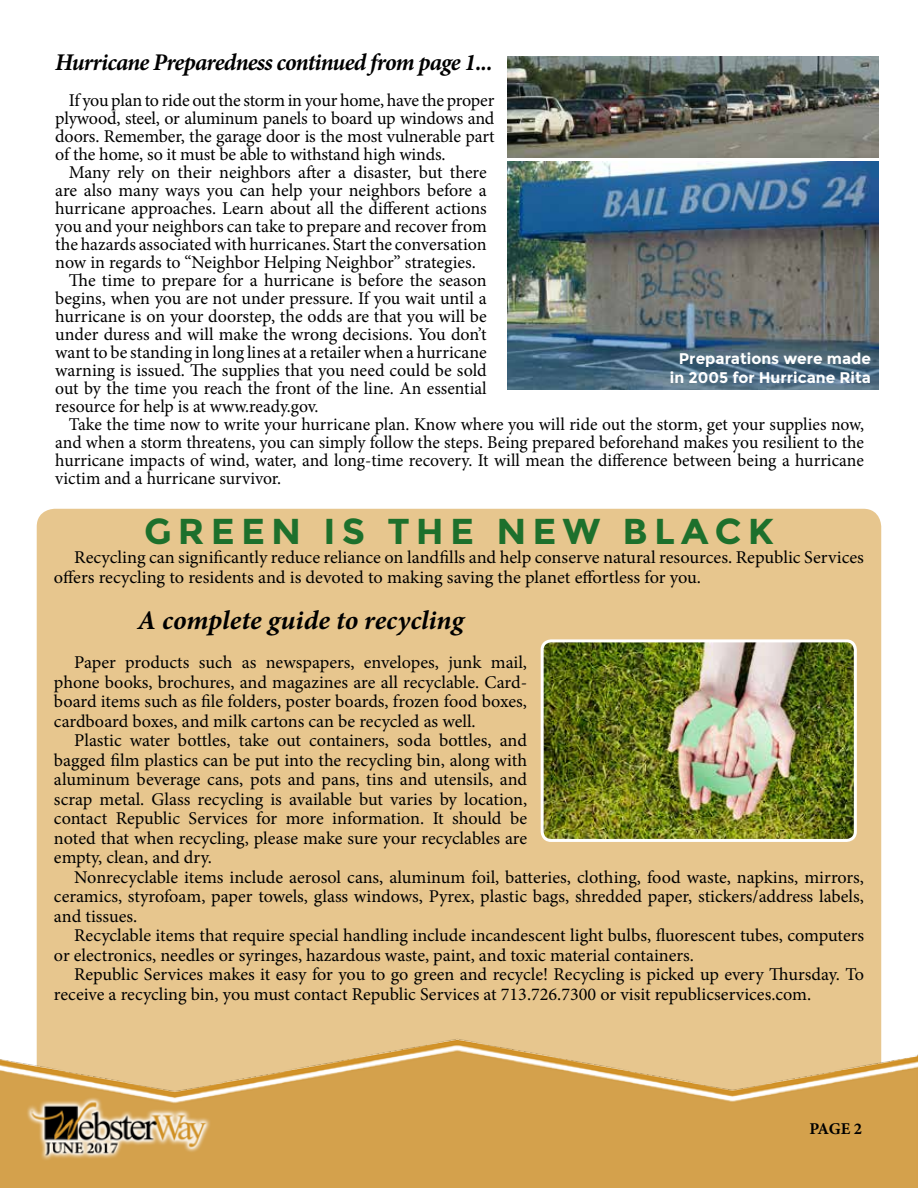
<style>
.page{position:relative;width:918px;height:1188px;background:#fff}
.page>*{position:absolute;margin:0;border:0;box-sizing:border-box;transform-origin:0 0}
.t1{font:700 36px "Montserrat";letter-spacing:.17em;color:#1d702c}
.t2{font:italic 700 27px "Minion Pro";letter-spacing:-.005em;color:#000}
.t3{font:italic 700 24px "Minion Pro";letter-spacing:-.035em;color:#000}
.t4{font:18px/19.5px "Minion Pro";letter-spacing:-.005em;color:#000;text-align:justify}
.t5{font:16.5px "Montserrat";color:#000}
.t6{font:700 16.5px "Minion Pro";color:#000}
.t7{font:700 15.45px/18.6px "Montserrat";color:#fff;text-align:center}
</style>
<div class="page">
<div style="left:37px;top:509px;width:844px;height:652px;background:#e7c68e;border-radius:18px"></div>
<img style="left:0;top:1019px;width:918px;height:169px">
<img style="left:543px;top:643px;width:310px;height:197px">
<div style="left:541px;top:639px;width:316px;height:203px;border:3px solid #fff;border-radius:9px"></div>
<img style="left:508px;top:57px;width:371px;height:101px">
<img style="left:508px;top:161px;width:371px;height:229px">
<h3 class="t3" style="left:55px;top:45px;width:439px">Hurricane Preparedness continued from page 1...</h3>
<p class="t4" style="left:55px;top:91px;width:441px;line-height:18px;text-indent:14px">If you plan to ride out the storm in your home, have the proper plywood, steel, or aluminum panels to board up windows and doors. Remember, the garage door is the most vulnerable part of the home, so it must be able to withstand high winds.</p>
<p class="t4" style="left:69px;top:163px;width:419px">Many rely on their neighbors after a disaster, but there</p>
<p class="t4" style="left:55px;top:181px;width:433px">are also many ways you can help your neighbors before a</p>
<p class="t4" style="left:55px;top:199px;width:433px">hurricane approaches. Learn about all the different actions</p>
<p class="t4" style="left:55px;top:217px;width:433px">you and your neighbors can take to prepare and recover from</p>
<p class="t4" style="left:55px;top:235px;width:433px">the hazards associated with hurricanes. Start the conversation</p>
<p class="t4" style="left:55px;top:253px;width:422px">now in regards to “Neighbor Helping Neighbor” strategies.</p>
<p class="t4" style="left:69px;top:271px;width:419px">The time to prepare for a hurricane is before the season</p>
<p class="t4" style="left:55px;top:289px;width:433px">begins, when you are not under pressure. If you wait until a</p>
<p class="t4" style="left:55px;top:307px;width:433px">hurricane is on your doorstep, the odds are that you will be</p>
<p class="t4" style="left:55px;top:325px;width:433px">under duress and will make the wrong decisions. You don’t</p>
<p class="t4" style="left:55px;top:343px;width:433px">want to be standing in long lines at a retailer when a hurricane</p>
<p class="t4" style="left:55px;top:361px;width:433px">warning is issued. The supplies that you need could be sold</p>
<p class="t4" style="left:55px;top:379px;width:433px">out by the time you reach the front of the line. An essential</p>
<p class="t4" style="left:55px;top:397px;width:265px">resource for help is at www.ready.gov.</p>
<p class="t4" style="left:69px;top:415px;width:797px">Take the time now to write your hurricane plan. Know where you will ride out the storm, get your supplies now,</p>
<p class="t4" style="left:55px;top:433px;width:810px">and when a storm threatens, you can simply follow the steps. Being prepared beforehand makes you resilient to the</p>
<p class="t4" style="left:55px;top:451px;width:810px">hurricane impacts of wind, water, and long-time recovery. It will mean the difference between being a hurricane</p>
<p class="t4" style="left:55px;top:469px;width:227px">victim and a hurricane survivor.</p>
<h1 class="t1" style="left:144px;top:509px;width:631px">Green is the new blac k</h1>
<p class="t4" style="left:54px;top:548px;width:812px;text-indent:20px">Recycling can significantly reduce reliance on landfills and help conserve natural resources. Republic Services offers recycling to residents and is devoted to making saving the planet effortless for you.</p>
<h2 class="t2" style="left:138px;top:601px;width:328px">A complete guide to recycling</h2>
<p class="t4" style="left:54px;top:653px;width:475px;text-indent:20px">Paper products such as newspapers, envelopes, junk mail, phone books, brochures, and magazines are all recyclable. Card&shy;board items such as file folders, poster boards, frozen food boxes, cardboard boxes, and milk cartons can be recycled as well.</p>
<p class="t4" style="left:54px;top:731px;width:475px;text-indent:20px">Plastic water bottles, take out containers, soda bottles, and bagged film plastics can be put into the recycling bin, along with aluminum beverage cans, pots and pans, tins and utensils, and scrap metal. Glass recycling is available but varies by location, contact Republic Services for more information. It should be noted that when recycling, please make sure your recyclables are empty, clean, and dry.</p>
<p class="t4" style="left:54px;top:867px;width:812px;text-indent:20px">Nonrecyclable items include aerosol cans, aluminum foil, batteries, clothing, food waste, napkins, mirrors, ceramics, styrofoam, paper towels, glass windows, Pyrex, plastic bags, shredded paper, stickers/address labels, and tissues.</p>
<p class="t4" style="left:54px;top:926px;width:812px;text-indent:20px">Recyclable items that require special handling include incandescent light bulbs, fluorescent tubes, computers or electronics, needles or syringes, hazardous waste, paint, and toxic material containers.</p>
<p class="t4" style="left:54px;top:965px;width:812px;text-indent:20px">Republic Services makes it easy for you to go green and recycle! Recycling is picked up every Thursday. To receive a recycling bin, you must contact Republic Services at 713.726.7300 or visit republicservices.com.</p>
<p class="t7" style="left:670px;top:350px;width:203px">Preparations were made in 2005 for H urricane Rita</p>
<p class="t6" style="left:810px;top:1117px;width:54px">PAGE 2</p>
<p class="t5" style="left:795px;top:1119px;width:62px">PAGE 4</p>
</div>
